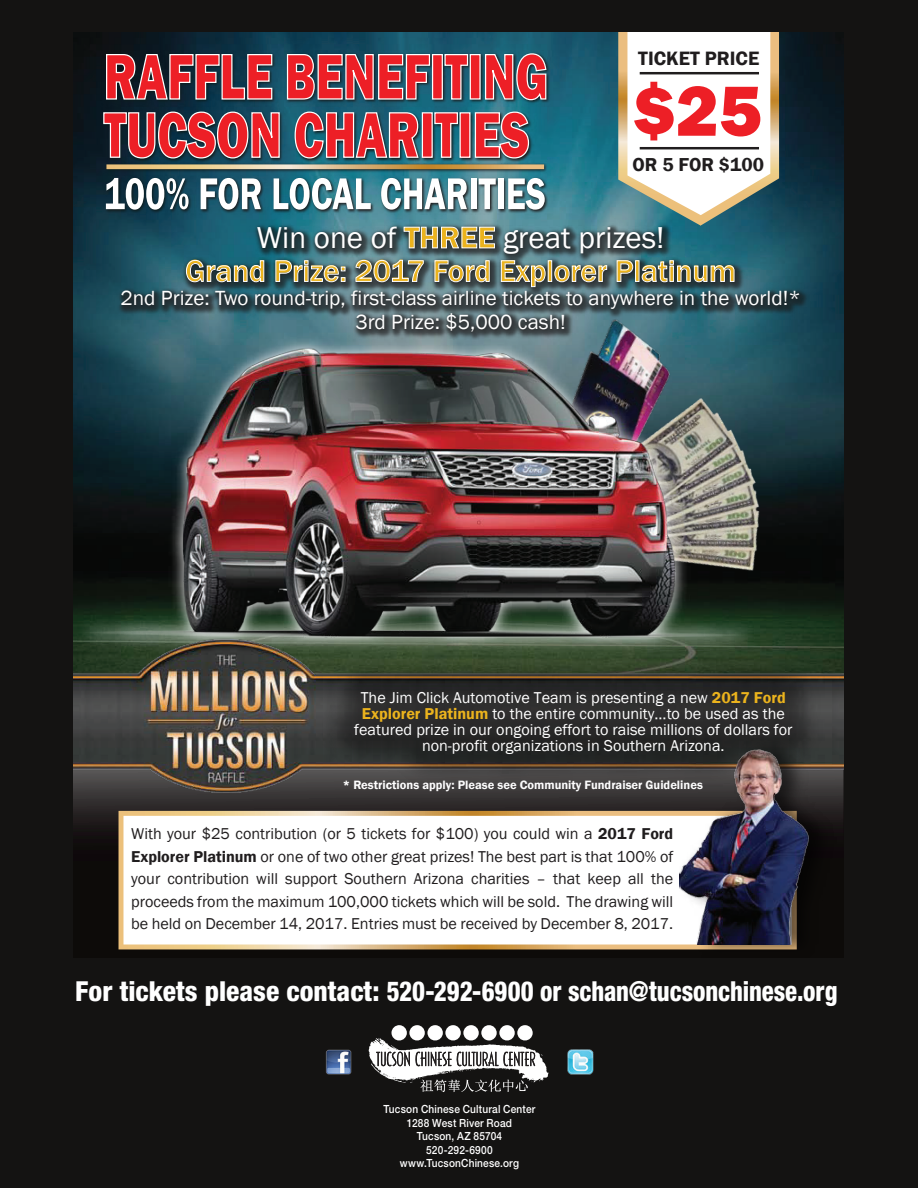
<style>
.page{position:relative;width:918px;height:1188px;background:#141312}
.page>*{position:absolute;margin:0;border:0;box-sizing:border-box;transform-origin:0 0}
.t1{font:500 31.05px/33.6px "Franklin Gothic";color:#ebb31d;text-align:center}
.t2{font:800 condensed 27.6px "Helvetica Neue LT Std";color:#fff}
.t3{font:21.15px/23.5px "Franklin Gothic";color:#fff;text-align:center}
.t4{font:600 19.95px "Franklin Gothic";color:#201d1e}
.t5{font:600 19.35px "Franklin Gothic";color:#201d1e}
.t6{font:17.4px "Franklin Gothic";color:#fff}
.t7{font:16.2px/22.4px "Franklin Gothic";color:#201d1e;text-align:justify}
.t8{font:16.2px/16.2px "Franklin Gothic";color:#fff;text-align:center}
.t9{font:600 12.45px "Franklin Gothic";color:#fff}
.t10{font:500 11.25px/13.5px "Helvetica Neue LT Std";letter-spacing:.02em;color:#fff;text-align:center;scale:.9 1}
.s1{font-weight:400;color:#fff}
.s2{font-weight:600}
.s3{font-weight:600;color:#ebb31d}
</style>
<div class="page">
<img style="left:74px;top:33px;width:769px;height:543px">
<svg style="left:74px;top:814px;width:769px;height:136px"></svg>
<img style="left:770px;top:383px;width:33px;height:193px">
<img style="left:74px;top:262px;width:696px;height:314px">
<img style="left:74px;top:576px;width:769px;height:238px">
<svg style="left:618px;top:33px;width:161px;height:185px;background:#e3c9c2"></svg>
<hr style="left:640px;top:72px;width:119px;height:2px;background:#201d1e">
<hr style="left:640px;top:147px;width:119px;height:2px;background:#201d1e">
<svg style="left:119px;top:811px;width:553px;height:138px;background:#fcf9f5"></svg>
<img style="left:103px;top:163px;width:447px;height:51px">
<img style="left:100px;top:50px;width:451px;height:113px">
<svg style="left:105px;top:53px;width:168px;height:48px;background:#9e444d"></svg>
<svg style="left:286px;top:51px;width:145px;height:49px;background:#ac515a"></svg>
<div style="left:433px;top:55px;width:9px;height:44px;background:#ed1f26"></div>
<div style="left:432px;top:54px;width:11px;height:46px;border:1px solid #fff"></div>
<svg style="left:444px;top:53px;width:25px;height:47px"></svg>
<div style="left:470px;top:55px;width:10px;height:44px;background:#ed1f26"></div>
<div style="left:470px;top:54px;width:11px;height:46px;border:1px solid #fff"></div>
<svg style="left:484px;top:51px;width:63px;height:50px;background:#ad575f"></svg>
<svg style="left:103px;top:110px;width:441px;height:59px;background:#92585d"></svg>
<svg style="left:106px;top:178px;width:83px;height:32px;background:#7d8f97"></svg>
<svg style="left:201px;top:178px;width:60px;height:32px;background:#96abb3"></svg>
<svg style="left:274px;top:178px;width:97px;height:32px;background:#8caeb6"></svg>
<svg style="left:381px;top:178px;width:86px;height:32px;background:#9eb7bd"></svg>
<div style="left:471px;top:178px;width:5px;height:31px;background:#fff"></div>
<svg style="left:479px;top:178px;width:17px;height:31px"></svg>
<div style="left:498px;top:178px;width:6px;height:31px;background:#fff"></div>
<svg style="left:508px;top:178px;width:37px;height:32px"></svg>
<img style="left:316px;top:651px;width:514px;height:159px">
<img style="left:323px;top:667px;width:500px;height:143px">
<img style="left:91px;top:218px;width:743px;height:165px">
<img style="left:92px;top:219px;width:740px;height:162px">
<svg style="left:404px;top:227px;width:91px;height:21px;background:#61696b"></svg>
<svg style="left:186px;top:260px;width:78px;height:22px;background:#556d73"></svg>
<svg style="left:275px;top:260px;width:70px;height:22px;background:#627478"></svg>
<svg style="left:355px;top:260px;width:69px;height:22px;background:#697173"></svg>
<svg style="left:434px;top:260px;width:56px;height:22px"></svg>
<svg style="left:501px;top:260px;width:45px;height:27px"></svg>
<div style="left:548px;top:260px;width:4px;height:22px;border:1px solid #fff"></div>
<svg style="left:554px;top:265px;width:53px;height:17px"></svg>
<svg style="left:617px;top:260px;width:16px;height:22px"></svg>
<div style="left:635px;top:260px;width:4px;height:22px;border:1px solid #fff"></div>
<svg style="left:642px;top:260px;width:93px;height:22px;background:#5a7075"></svg>
<img style="left:672px;top:730px;width:168px;height:221px">
<img style="left:680px;top:750px;width:129px;height:195px">
<img style="left:326px;top:1049px;width:26px;height:26px">
<img style="left:567px;top:1049px;width:27px;height:26px">
<svg style="left:369px;top:1025px;width:179px;height:67px"></svg>
<p class="t4" style="left:638px;top:46px;width:123px">TICKET PRICE</p>
<p class="t5" style="left:633px;top:153px;width:133px">OR 5 FOR $100</p>
<h1 class="t1" style="left:185px;top:221px;width:552px"><span class="s1">Win one of</span> <span class="s2">THREE</span> <span class="s1">great prizes!<br></span>Grand Prize: 2017 Ford Explorer Platinum</h1>
<h3 class="t3" style="left:120px;top:287px;width:682px">2nd Prize: Two round-trip, first-class airline tickets to anywhere in the world!*<br>3rd Prize: $5,000 cash!</h3>
<p class="t8" style="left:354px;top:690px;width:440px">The Jim Click Automotive Team is presenting a new <span class="s3">2017 Ford Explorer Platinum</span> to the entire community…to be used as the featured prize in our ongoing effort to raise millions of dollars for non-profit organizations in Southern Arizona.</p>
<p class="t9" style="left:343px;top:777px;width:361px">* Restrictions apply: Please see Community Fundraiser Guidelines</p>
<p class="t7" style="left:131px;top:823px;width:544px">With your $25 contribution (or 5 tickets for $100) you could win a <span class="s2">2017 Ford Explorer Platinum</span> or one of two other great prizes! The best part is that 100% of your contribution will support Southern Arizona charities – that keep all the proceeds from the maximum 100,000 tickets which will be sold. The drawing will be held on December 14, 2017. Entries must be received by December 8, 2017.</p>
<p class="t6" style="left:180px;top:972px;width:560px">Management Team at 520.342.5210 or at: jimclickraffle@russellpublic.com</p>
<h2 class="t2" style="left:75px;top:974px;width:764px">For tickets please contact: 520-292-6900 or schan@tucsonchinese.org</h2>
<p class="t10" style="left:384px;top:1102px;width:170px">Tucson Chinese Cultural Center<br>1288 West River Road<br>Tucson, AZ 85704<br>520-292-6900 www.TucsonChinese.org</p>
</div>
